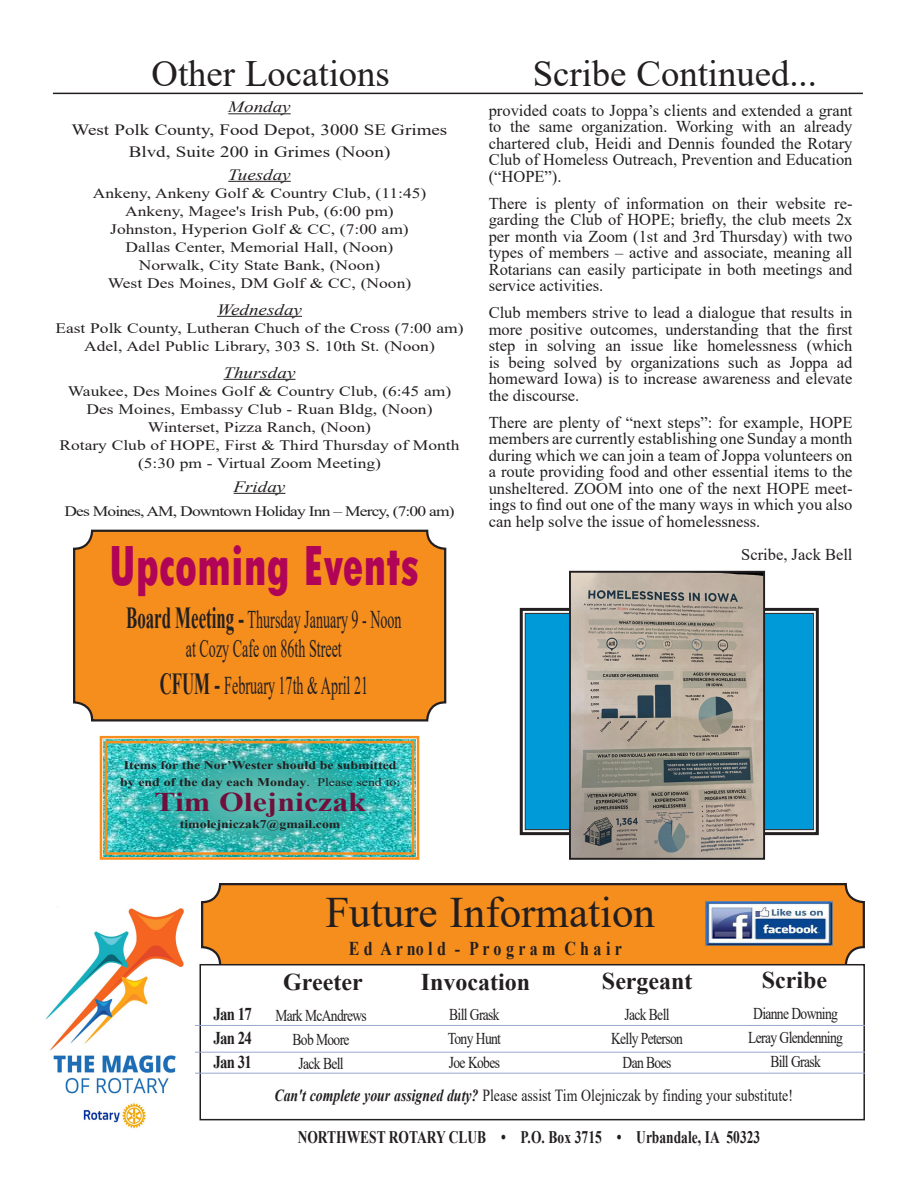
<style>
.page{position:relative;width:918px;height:1188px;background:#fff}
.page>*{position:absolute;margin:0;border:0;box-sizing:border-box;transform-origin:0 0}
.t1{font:800 condensed 59.4px "Tw Cen";color:#b00557;scale:.82 1}
.t2{font:43.35px "Times New Roman";color:#231f20}
.t3{font:37.05px "Times New Roman";color:#231f20}
.t4{font:700 27px "Times New Roman";color:#710f3c;scale:1.18 1}
.t5{font:25.5px "Times New Roman";color:#231f20;scale:.55 1}
.t6{font:700 24px "Times New Roman";color:#231f20}
.t7{font:700 19.5px "Times New Roman";letter-spacing:.275em;color:#231f20;scale:.82 1}
.t8{font:700 18px "Times New Roman";letter-spacing:-.05em;color:#231f20;scale:.82 1}
.t9{font:700 17.55px "Times New Roman";color:#231f20;scale:.77 1}
.t10{font:16.95px "Times New Roman";color:#231f20;scale:.82 1}
.t11{font:16.5px/16.5px "Times New Roman";color:#231f20;text-align:justify}
.t12{font:16.5px "Times New Roman";letter-spacing:-.05em;color:#231f20;scale:.82 1}
.t13{font:16.5px "Times New Roman";color:#231f20;scale:.82 1}
.t14{font:15.75px "Times New Roman";color:#231f20;scale:1.21 1}
.t15{font:italic 15.75px "Times New Roman";color:#231f20;scale:1.21 1}
.t16{font:14.4px "Times New Roman";color:#231f20;scale:1.21 1}
.t17{font:14.4px "Times New Roman";letter-spacing:-.05em;color:#231f20;scale:1.21 1}
.t18{font:700 11.7px "Times New Roman";color:#231f20;scale:1.18 1}
.s1{font-weight:700;font-size:30.6px}
.s2{font-weight:400}
.s3{font-weight:700;font-style:italic}
</style>
<div class="page">
<svg style="left:519px;top:606px;width:300px;height:231px;background:#1995c8"></svg>
<svg style="left:99px;top:735px;width:321px;height:125px;background:#51bab1"></svg>
<div style="left:105px;top:741px;width:309px;height:114px;border:2px solid #f68e1e"></div>
<div style="left:202px;top:884px;width:662px;height:81px;background:#f68e1e;border-radius:18px"></div>
<div style="left:201px;top:883px;width:664px;height:83px;border:2px solid #231f20;border-radius:18px"></div>
<div style="left:74px;top:531px;width:371px;height:189px;background:#f68e1e;border-radius:18px"></div>
<div style="left:73px;top:530px;width:373px;height:192px;border:2px solid #231f20;border-radius:18px"></div>
<div style="left:200px;top:964px;width:665px;height:156px;border:2px solid #231f20"></div>
<img style="left:705px;top:901px;width:128px;height:45px">
<hr style="left:53px;top:93px;width:810px;height:1px;background:#231f20">
<hr style="left:75px;top:1025px;width:790px;height:1px;background:#9aa7ce">
<hr style="left:75px;top:1052px;width:790px;height:1px;background:#9aa7ce">
<hr style="left:75px;top:1073px;width:790px;height:1px;background:#9aa7ce">
<img style="left:45px;top:908px;width:150px;height:221px">
<hr style="left:228px;top:113px;width:63px;height:1px;background:#231f20">
<hr style="left:228px;top:181px;width:63px;height:1px;background:#231f20">
<hr style="left:217px;top:316px;width:85px;height:1px;background:#231f20">
<hr style="left:224px;top:379px;width:72px;height:1px;background:#231f20">
<hr style="left:234px;top:493px;width:51px;height:1px;background:#231f20">
<img style="left:572px;top:574px;width:190px;height:283px">
<div style="left:569px;top:571px;width:196px;height:289px;border:2px solid #231f20"></div>
<p class="t3" style="left:152px;top:47px;width:240px">Other Locations</p>
<p class="t15" style="left:228px;top:96px;width:53px">Monday</p>
<p class="t14" style="left:72px;top:118px;width:312px">West Polk County, Food Depot, 3000 SE Grimes</p>
<p class="t14" style="left:129px;top:141px;width:218px">Blvd, Suite 200 in Grimes (Noon)</p>
<p class="t15" style="left:228px;top:163px;width:53px">Tuesday</p>
<p class="t16" style="left:93px;top:183px;width:277px">Ankeny, Ankeny Golf &amp; Country Club, (11:45)</p>
<p class="t16" style="left:125px;top:201px;width:223px">Ankeny, Magee's Irish Pub, (6:00 pm)</p>
<p class="t16" style="left:110px;top:219px;width:248px">Johnston, Hyperion Golf &amp; CC, (7:00 am)</p>
<p class="t16" style="left:126px;top:237px;width:223px">Dallas Center, Memorial Hall, (Noon)</p>
<p class="t16" style="left:139px;top:255px;width:201px">Norwalk, City State Bank, (Noon)</p>
<p class="t16" style="left:108px;top:273px;width:252px">West Des Moines, DM Golf &amp; CC, (Noon)</p>
<p class="t15" style="left:217px;top:298px;width:72px">Wednesday</p>
<p class="t16" style="left:55px;top:318px;width:339px">East Polk County, Lutheran Chuch of the Cross (7:00 am)</p>
<p class="t16" style="left:84px;top:336px;width:291px">Adel, Adel Public Library, 303 S. 10th St. (Noon)</p>
<p class="t15" style="left:224px;top:361px;width:61px">Thursday</p>
<p class="t16" style="left:68px;top:381px;width:318px">Waukee, Des Moines Golf &amp; Country Club, (6:45 am)</p>
<p class="t16" style="left:87px;top:399px;width:287px">Des Moines, Embassy Club - Ruan Bldg, (Noon)</p>
<p class="t16" style="left:148px;top:417px;width:186px">Winterset, Pizza Ranch, (Noon)</p>
<p class="t16" style="left:59px;top:435px;width:332px">Rotary Club of HOPE, First &amp; Third Thursday of Month</p>
<p class="t16" style="left:138px;top:453px;width:202px">(5:30 pm - Virtual Zoom Meeting)</p>
<p class="t15" style="left:234px;top:476px;width:44px">Friday</p>
<p class="t17" style="left:64px;top:501px;width:324px">Des Moines, AM, Downtown Holiday Inn – Mercy, (7:00 am)</p>
<p class="t1" style="left:109px;top:531px;width:380px">Upcoming Events</p>
<p class="t5" style="left:126px;top:602px;width:502px"><span class="s1">Board Meeting -</span> Thursday January 9 - Noon</p>
<p class="t5" style="left:186px;top:630px;width:285px">at Cozy Cafe on 86th Street</p>
<p class="t5" style="left:160px;top:668px;width:381px"><span class="s1">CFUM -</span> February 17th &amp; April 21</p>
<p class="t18" style="left:124px;top:756px;width:233px">Items for the Nor’Wester should be submitted</p>
<p class="t18" style="left:120px;top:773px;width:239px">by end of the day each Monday<span class="s2">. Please send to:</span></p>
<p class="t4" style="left:154px;top:783px;width:181px">Tim Olejniczak</p>
<p class="t18" style="left:180px;top:816px;width:138px">timolejniczak7@gmail.com</p>
<p class="t3" style="left:533px;top:47px;width:286px">Scribe Continued...</p>
<p class="t11" style="left:489px;top:101px;width:365px">provided coats to Joppa’s clients and extended a grant to the same organization. Working with an already chartered club, Heidi and Dennis founded the Rotary Club of Homeless Outreach, Prevention and Education (“HOPE”).</p>
<p class="t11" style="left:489px;top:194px;width:365px">There is plenty of information on their website re&shy;garding the Club of HOPE; briefly, the club meets 2x per month via Zoom (1st and 3rd Thursday) with two types of members – active and associate, meaning all Rotarians can easily participate in both meetings and service activities.</p>
<p class="t11" style="left:489px;top:304px;width:365px">Club members strive to lead a dialogue that results in more positive outcomes, understanding that the first step in solving an issue like homelessness (which is being solved by organizations such as Joppa ad homeward Iowa) is to increase awareness and elevate the discourse.</p>
<p class="t11" style="left:489px;top:413px;width:365px">There are plenty of “next steps”: for example, HOPE members are currently establishing one Sunday a month during which we can join a team of Joppa volunteers on a route providing food and other essential items to the unsheltered. ZOOM into one of the next HOPE meet&shy;ings to find out one of the many ways in which you also can help solve the issue of homelessness.</p>
<p class="t11" style="left:741px;top:545px;width:113px">Scribe, Jack Bell</p>
<p class="t2" style="left:325px;top:882px;width:331px">Future Information</p>
<p class="t7" style="left:349px;top:934px;width:335px">Ed Arnold - Program Chair</p>
<p class="t8" style="left:214px;top:1001px;width:48px">Jan 17</p>
<p class="t8" style="left:214px;top:1025px;width:48px">Jan 24</p>
<p class="t8" style="left:214px;top:1049px;width:48px">Jan 31</p>
<p class="t6" style="left:283px;top:965px;width:81px">Greeter</p>
<p class="t6" style="left:421px;top:964px;width:111px">Invocation</p>
<p class="t6" style="left:602px;top:963px;width:92px">Sergeant</p>
<p class="t6" style="left:762px;top:962px;width:67px">Scribe</p>
<p class="t12" style="left:275px;top:1004px;width:113px">Mark McAndrews</p>
<p class="t12" style="left:293px;top:1028px;width:71px">Bob Moore</p>
<p class="t12" style="left:299px;top:1052px;width:56px">Jack Bell</p>
<p class="t12" style="left:449px;top:1002px;width:63px">Bill Grask</p>
<p class="t12" style="left:448px;top:1026px;width:66px">Tony Hunt</p>
<p class="t12" style="left:449px;top:1050px;width:64px">Joe Kobes</p>
<p class="t12" style="left:625px;top:1003px;width:56px">Jack Bell</p>
<p class="t12" style="left:611px;top:1027px;width:89px">Kelly Peterson</p>
<p class="t13" style="left:623px;top:1051px;width:61px">Dan Boes</p>
<p class="t12" style="left:753px;top:1002px;width:105px">Dianne Downing</p>
<p class="t12" style="left:748px;top:1026px;width:117px">Leray Glendenning</p>
<p class="t12" style="left:770px;top:1050px;width:63px">Bill Grask</p>
<p class="t10" style="left:274px;top:1083px;width:634px"><span class="s3">Can't complete your assigned duty?</span> Please assist Tim Olejniczak by finding your substitute!</p>
<p class="t9" style="left:298px;top:1125px;width:602px">NORTHWEST ROTARY CLUB • P.O. Box 3715 • Urbandale, IA 50323</p>
</div>
